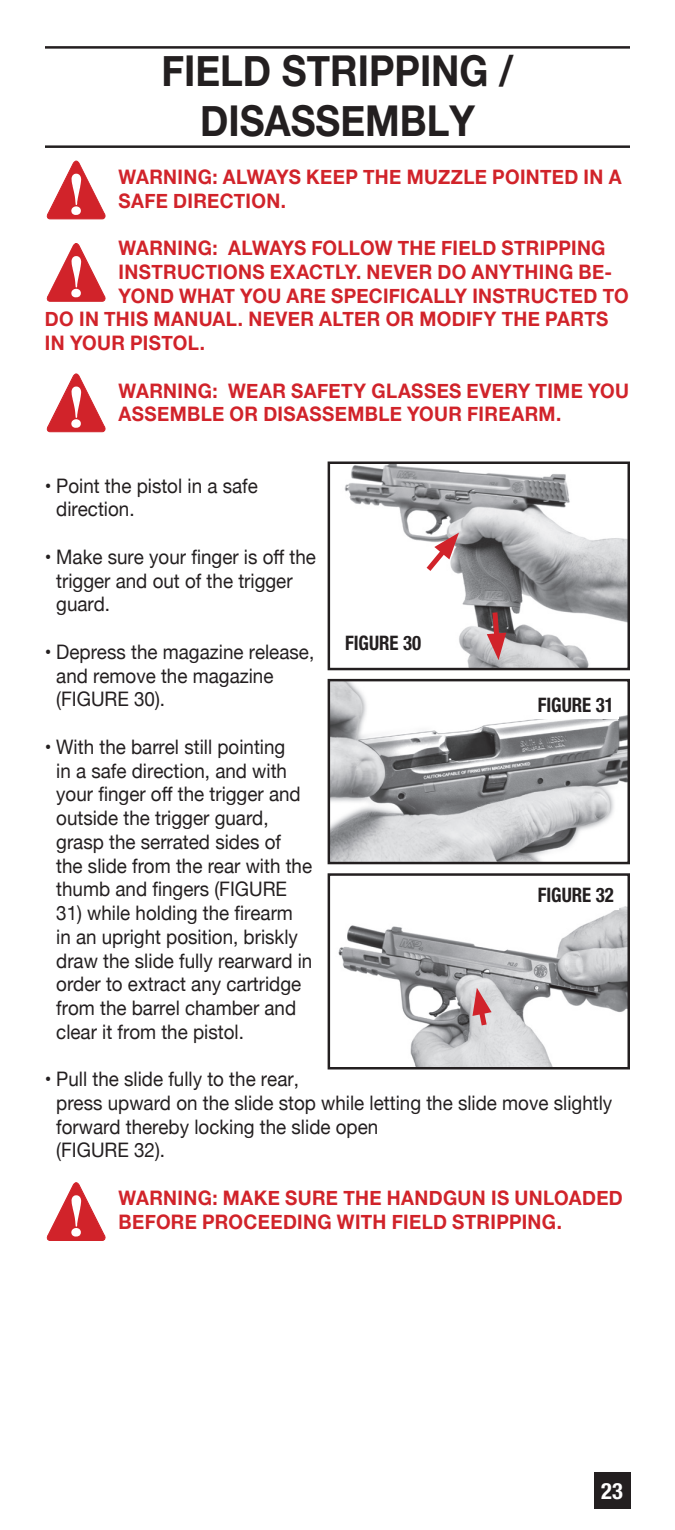
<style>
.page{position:relative;width:675px;height:1530px;background:#fff}
.page>*{position:absolute;margin:0;border:0;box-sizing:border-box;transform-origin:0 0}
.t1{font:700 42.5px/50px "Helvetica Neue";color:#231f20;text-align:center;scale:.9 1}
.t2{font:700 condensed 22.5px "Helvetica Neue LT Std";color:#fff}
.t3{font:20px/23.8px "Helvetica Neue";color:#231f20;scale:.94 1}
.t4{font:700 20px/23.8px "Helvetica Neue";letter-spacing:.02em;color:#d1232a;scale:.94 1}
.t5{font:700 condensed 20px "Helvetica Neue LT Std";color:#231f20;scale:.94 1}
</style>
<div class="page">
<div style="left:594px;top:1472px;width:36px;height:37px;background:#231f20"></div>
<hr style="left:45px;top:46px;width:585px;height:3px;background:#231f20">
<hr style="left:45px;top:145px;width:585px;height:3px;background:#231f20">
<svg style="left:46px;top:160px;width:60px;height:60px"></svg>
<svg style="left:46px;top:243px;width:60px;height:59px"></svg>
<svg style="left:46px;top:373px;width:60px;height:60px"></svg>
<svg style="left:46px;top:1182px;width:60px;height:59px"></svg>
<img style="left:344px;top:465px;width:283px;height:202px">
<div style="left:328px;top:462px;width:302px;height:208px;border:2px solid #231f20"></div>
<img style="left:331px;top:682px;width:296px;height:179px">
<div style="left:328px;top:679px;width:302px;height:185px;border:2px solid #231f20"></div>
<img style="left:338px;top:906px;width:289px;height:161px">
<div style="left:328px;top:873px;width:302px;height:197px;border:2px solid #231f20"></div>
<div style="left:340px;top:629px;width:86px;height:28px;background:#fff"></div>
<div style="left:533px;top:690px;width:86px;height:29px;background:#fff"></div>
<div style="left:533px;top:881px;width:86px;height:29px;background:#fff"></div>
<svg style="left:421px;top:533px;width:38px;height:43px"></svg>
<svg style="left:472px;top:988px;width:20px;height:43px"></svg>
<svg style="left:487px;top:607px;width:19px;height:53px"></svg>
<h1 class="t1" style="left:161px;top:47px;width:393px">FIELD STRIPPING /<br>DISASSEMBLY</h1>
<p class="t4" style="left:119px;top:165px;width:537px">WARNING: ALWAYS KEEP THE MUZZLE POINTED IN A<br>SAFE DIRECTION.</p>
<p class="t4" style="left:119px;top:237px;width:520px">WARNING: ALWAYS FOLLOW THE FIELD STRIPPING</p>
<p class="t4" style="left:119px;top:260px;width:526px">INSTRUCTIONS EXACTLY. NEVER DO ANYTHING BE-</p>
<p class="t4" style="left:119px;top:284px;width:544px">YOND WHAT YOU ARE SPECIFICALLY INSTRUCTED TO</p>
<p class="t4" style="left:45px;top:308px;width:601px">DO IN THIS MANUAL. NEVER ALTER OR MODIFY THE PARTS</p>
<p class="t4" style="left:45px;top:332px;width:172px">IN YOUR PISTOL.</p>
<p class="t4" style="left:119px;top:379px;width:545px">WARNING: WEAR SAFETY GLASSES EVERY TIME YOU<br>ASSEMBLE OR DISASSEMBLE YOUR FIREARM.</p>
<p class="t3" style="left:56px;top:475px;width:216px;text-indent:-11px">• Point the pistol in a safe direction.</p>
<p class="t3" style="left:56px;top:546px;width:278px;text-indent:-11px">• Make sure your finger is off the trigger and out of the trigger guard.</p>
<p class="t3" style="left:56px;top:641px;width:276px;text-indent:-11px">• Depress the magazine release, and remove the magazine (FIGURE 30).</p>
<p class="t3" style="left:56px;top:736px;width:274px;text-indent:-11px">• With the barrel still pointing<br>in a safe direction, and with your finger off the trigger and outside the trigger guard, grasp the serrated sides of the slide from the rear with the thumb and fingers (FIGURE</p>
<p class="t3" style="left:56px;top:902px;width:274px">31) while holding the firearm in an upright position, briskly draw the slide fully rearward in order to extract any cartridge from the barrel chamber and clear it from the pistol.</p>
<p class="t3" style="left:56px;top:1068px;width:593px;text-indent:-11px">• Pull the slide fully to the rear,<br>press upward on the slide stop while letting the slide move slightly forward thereby locking the slide open<br>(FIGURE 32).</p>
<p class="t4" style="left:119px;top:1186px;width:538px">WARNING: MAKE SURE THE HANDGUN IS UNLOADED<br>BEFORE PROCEEDING WITH FIELD STRIPPING.</p>
<p class="t5" style="left:345px;top:631px;width:83px">FIGURE 30</p>
<p class="t5" style="left:538px;top:692px;width:83px">FIGURE 31</p>
<p class="t5" style="left:538px;top:883px;width:83px">FIGURE 32</p>
<p class="t2" style="left:601px;top:1477px;width:23px">23</p>
</div>
